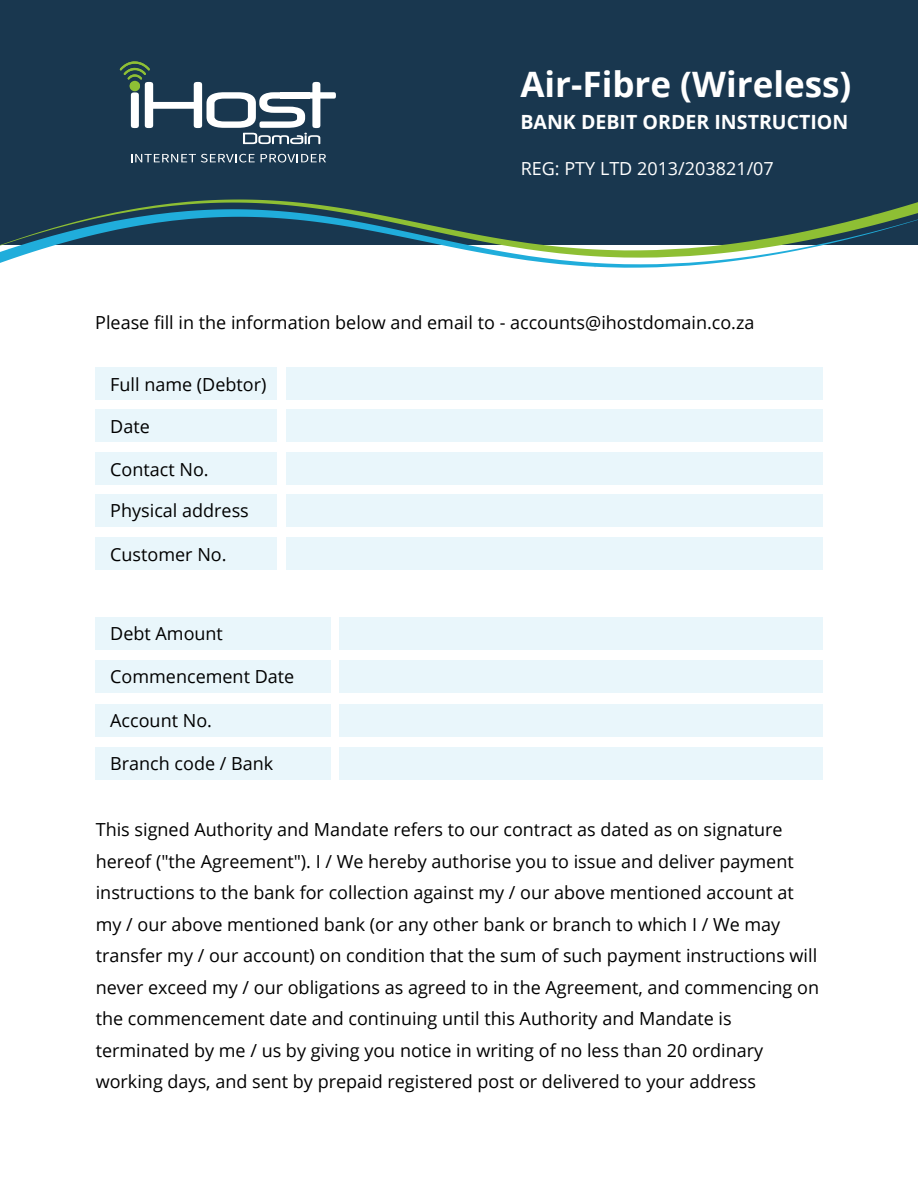
<style>
.page{position:relative;width:918px;height:1188px;background:#fff}
.page>*{position:absolute;margin:0;border:0;box-sizing:border-box;transform-origin:0 0}
.t1{font:700 35.1px "Open Sans";color:#fff}
.t2{font:700 19.5px "Open Sans";color:#fff}
.t3{font:18px/31.5px "Open Sans";color:#000}
.t4{font:18px "Open Sans";color:#fff}
</style>
<div class="page">
<div style="left:95px;top:367px;width:181px;height:32px;background:#e9f6fb"></div>
<div style="left:95px;top:410px;width:181px;height:32px;background:#e9f6fb"></div>
<div style="left:95px;top:452px;width:181px;height:32px;background:#e9f6fb"></div>
<div style="left:95px;top:495px;width:181px;height:32px;background:#e9f6fb"></div>
<div style="left:95px;top:537px;width:181px;height:33px;background:#e9f6fb"></div>
<div style="left:0;top:0;width:918px;height:244px;background:#19374f"></div>
<svg style="left:120px;top:61px;width:216px;height:83px"></svg>
<svg style="left:131px;top:154px;width:124px;height:9px"></svg>
<svg style="left:261px;top:154px;width:65px;height:9px"></svg>
<svg style="left:559px;top:264px;width:147px;height:4px"></svg>
<svg style="left:0;top:199px;width:918px;height:65px"></svg>
<div style="left:286px;top:367px;width:537px;height:32px;background:#e9f6fb"></div>
<div style="left:286px;top:410px;width:537px;height:32px;background:#e9f6fb"></div>
<div style="left:286px;top:452px;width:537px;height:32px;background:#e9f6fb"></div>
<div style="left:286px;top:495px;width:537px;height:32px;background:#e9f6fb"></div>
<div style="left:286px;top:537px;width:537px;height:33px;background:#e9f6fb"></div>
<div style="left:95px;top:617px;width:236px;height:33px;background:#e9f6fb"></div>
<div style="left:339px;top:617px;width:484px;height:33px;background:#e9f6fb"></div>
<div style="left:95px;top:661px;width:236px;height:32px;background:#e9f6fb"></div>
<div style="left:339px;top:661px;width:484px;height:32px;background:#e9f6fb"></div>
<div style="left:95px;top:704px;width:236px;height:33px;background:#e9f6fb"></div>
<div style="left:339px;top:704px;width:484px;height:33px;background:#e9f6fb"></div>
<div style="left:95px;top:748px;width:236px;height:32px;background:#e9f6fb"></div>
<div style="left:339px;top:748px;width:484px;height:32px;background:#e9f6fb"></div>
<h1 class="t1" style="left:520px;top:60px;width:333px">Air-Fibre (Wireless)</h1>
<p class="t2" style="left:520px;top:108px;width:330px">BANK DEBIT ORDER INSTRUCTION</p>
<p class="t4" style="left:521px;top:156px;width:255px">REG: PTY LTD 2013/203821/07</p>
<p class="t3" style="left:95px;top:307px;width:661px">Please fill in the information below and email to - accounts@ihostdomain.co.za</p>
<p class="t3" style="left:110px;top:368px;width:158px">Full name (Debtor)</p>
<p class="t3" style="left:110px;top:411px;width:41px">Date</p>
<p class="t3" style="left:110px;top:453px;width:100px">Contact No.</p>
<p class="t3" style="left:110px;top:494px;width:140px">Physical address</p>
<p class="t3" style="left:110px;top:538px;width:118px">Customer No.</p>
<p class="t3" style="left:110px;top:617px;width:114px">Debt Amount</p>
<p class="t3" style="left:110px;top:661px;width:186px">Commencement Date</p>
<p class="t3" style="left:110px;top:704px;width:103px">Account No.</p>
<p class="t3" style="left:110px;top:748px;width:165px">Branch code / Bank</p>
<p class="t3" style="left:96px;top:814px;width:725px">This signed Authority and Mandate refers to our contract as dated as on signature hereof ("the Agreement"). I / We hereby authorise you to issue and deliver payment instructions to the bank for collection against my / our above mentioned account at my / our above mentioned bank (or any other bank or branch to which I / We may transfer my / our account) on condition that the sum of such payment instructions will never exceed my / our obligations as agreed to in the Agreement, and commencing on the commencement date and continuing until this Authority and Mandate is terminated by me / us by giving you notice in writing of no less than 20 ordinary working days, and sent by prepaid registered post or delivered to your address</p>
</div>
